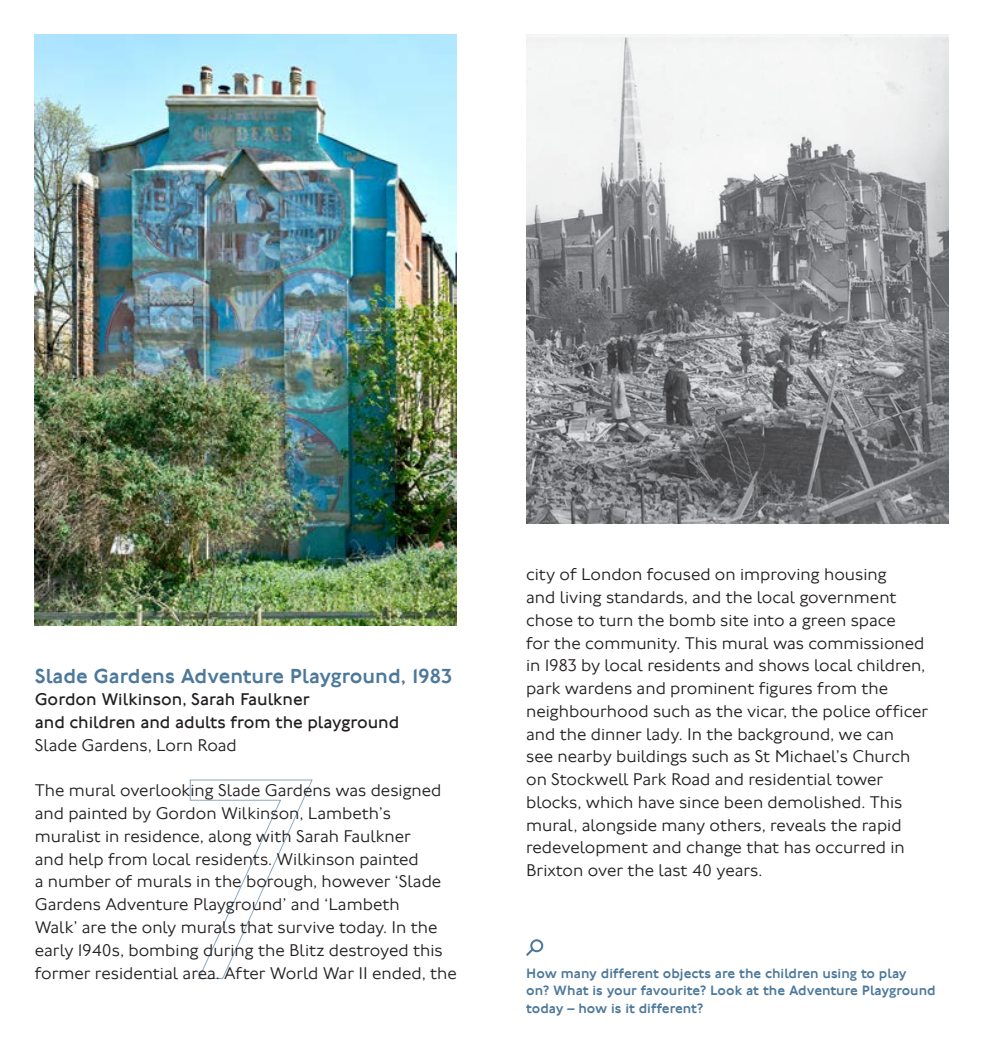
<style>
.page{position:relative;width:983px;height:1042px;background:#fff}
.page>*{position:absolute;margin:0;border:0;box-sizing:border-box;transform-origin:0 0}
.t1{font:500 21px "Johnston 100";color:#4d789a}
.t2{font:300 17.5px/22.8px "Johnston 100";color:#231f20}
.t3{font:17.5px/22.8px "Johnston 100";color:#231f20}
.t4{font:500 14px/17.5px "Johnston 100";color:#4d789a}
</style>
<div class="page">
<svg style="left:189px;top:779px;width:124px;height:200px"></svg>
<img style="left:35px;top:34px;width:421px;height:592px">
<img style="left:526px;top:34px;width:421px;height:489px">
<svg style="left:526px;top:939px;width:17px;height:17px"></svg>
<p class="t1" style="left:35px;top:664px;width:418px">Slade Gardens Adventure Playground, 1983</p>
<p class="t3" style="left:35px;top:688px;width:366px">Gordon Wilkinson, Sarah Faulkner<br>and children and adults from the playground</p>
<p class="t2" style="left:35px;top:734px;width:203px">Slade Gardens, Lorn Road</p>
<p class="t2" style="left:35px;top:779px;width:423px">The mural overlooking Slade Gardens was designed and painted by Gordon Wilkinson, Lambeth’s muralist in residence, along with Sarah Faulkner<br>and help from local residents. Wilkinson painted<br>a number of murals in the borough, however ‘Slade Gardens Adventure Playground’ and ‘Lambeth<br>Walk’ are the only murals that survive today. In the early 1940s, bombing during the Blitz destroyed this former residential area. After World War II ended, the</p>
<p class="t2" style="left:526px;top:563px;width:403px">city of London focused on improving housing<br>and living standards, and the local government chose to turn the bomb site into a green space<br>for the community. This mural was commissioned in 1983 by local residents and shows local children, park wardens and prominent figures from the neighbourhood such as the vicar, the police officer and the dinner lady. In the background, we can<br>see nearby buildings such as St Michael’s Church on Stockwell Park Road and residential tower blocks, which have since been demolished. This mural, alongside many others, reveals the rapid redevelopment and change that has occurred in Brixton over the last 40 years.</p>
<p class="t4" style="left:526px;top:964px;width:411px">How many different objects are the children using to play<br>on? What is your favourite? Look at the Adventure Playground today – how is it different?</p>
</div>
